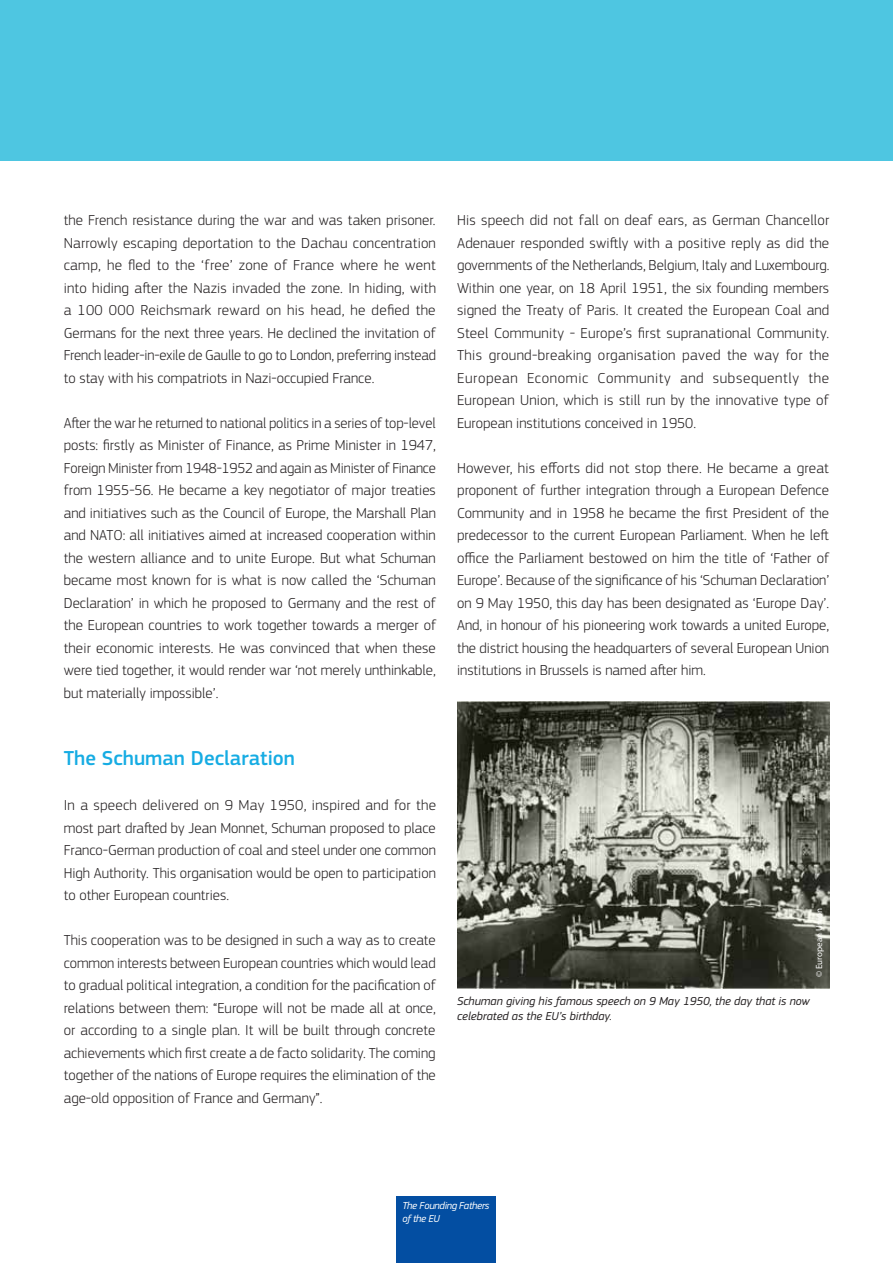
<style>
.page{position:relative;width:893px;height:1263px;background:#fff}
.page>*{position:absolute;margin:0;border:0;box-sizing:border-box;transform-origin:0 0}
.t1{font:500 21px "EC Square Sans Pro";color:#16ace3}
.t2{font:300 15px/22.5px "EC Square Sans Pro";color:#231f20;text-align:justify}
.t3{font:italic 12px/15px "EC Square Sans Pro";color:#231f20}
.t4{font:italic 10.5px/12.6px "EC Square Sans Pro";letter-spacing:-.03em;color:#fff}
.t5{font:9px "Myriad Pro";color:#fff}
</style>
<div class="page">
<div style="left:0;top:0;width:893px;height:160px;background:#4ec6e1"></div>
<img style="left:457px;top:701px;width:372px;height:288px">
<div style="left:397px;top:1196px;width:99px;height:67px;background:#034ea2"></div>
<hr style="left:892px;top:160px;width:1px;height:685px;background:#7ad0e6">
<hr style="left:892px;top:0;width:1px;height:160px;background:#fff">
<p class="t2" style="left:64px;top:209px;width:374px">the French resistance during the war and was taken prisoner.<br>Narrowly escaping deportation to the Dachau concentration camp, he fled to the ‘free’ zone of France where he went into hiding after the Nazis invaded the zone. In hiding, with a 100 000 Reichsmark reward on his head, he defied the Germans for the next three years. He declined the invitation of French leader-in-exile de Gaulle to go to London, preferring instead to stay with his compatriots in Nazi-occupied France.</p>
<p class="t2" style="left:64px;top:411px;width:374px">After the war he returned to national politics in a series of top-level posts: firstly as Minister of Finance, as Prime Minister in 1947, Foreign Minister from 1948-1952 and again as Minister of Finance from 1955-56. He became a key negotiator of major treaties and initiatives such as the Council of Europe, the Marshall Plan and NATO: all initiatives aimed at increased cooperation within the western alliance and to unite Europe. But what Schuman became most known for is what is now called the ‘Schuman Declaration’ in which he proposed to Germany and the rest of the European countries to work together towards a merger of their economic interests. He was convinced that when these were tied together, it would render war ‘not merely unthinkable, but materially impossible’.</p>
<h1 class="t1" style="left:64px;top:746px;width:233px">The Schuman Declaration</h1>
<p class="t2" style="left:64px;top:794px;width:374px">In a speech delivered on 9 May 1950, inspired and for the most part drafted by Jean Monnet, Schuman proposed to place Franco-German production of coal and steel under one common High Authority. This organisation would be open to participation to other European countries.</p>
<p class="t2" style="left:64px;top:929px;width:374px">This cooperation was to be designed in such a way as to create common interests between European countries which would lead to gradual political integration, a condition for the pacification of relations between them: “Europe will not be made all at once, or according to a single plan. It will be built through concrete achievements which first create a de facto solidarity. The coming together of the nations of Europe requires the elimination of the age-old opposition of France and Germany”.</p>
<p class="t2" style="left:457px;top:209px;width:374px">His speech did not fall on deaf ears, as German Chancellor Adenauer responded swiftly with a positive reply as did the governments of the Netherlands, Belgium, Italy and Luxembourg.<br>Within one year, on 18 April 1951, the six founding members signed the Treaty of Paris. It created the European Coal and Steel Community - Europe’s first supranational Community.<br>This ground-breaking organisation paved the way for the European Economic Community and subsequently the European Union, which is still run by the innovative type of European institutions conceived in 1950.</p>
<p class="t2" style="left:457px;top:456px;width:374px">However, his efforts did not stop there. He became a great proponent of further integration through a European Defence Community and in 1958 he became the first President of the predecessor to the current European Parliament. When he left office the Parliament bestowed on him the title of ‘Father of Europe’. Because of the significance of his ‘Schuman Declaration’ on 9 May 1950, this day has been designated as ‘Europe Day’.<br>And, in honour of his pioneering work towards a united Europe, the district housing the headquarters of several European Union institutions in Brussels is named after him.</p>
<p class="t5" style="left:814px;top:977px;width:70px;rotate:-90deg">© European Union</p>
<p class="t3" style="left:457px;top:994px;width:354px">Schuman giving his famous speech on 9 May 1950, the day that is now celebrated as the EU’s birthday.</p>
<p class="t4" style="left:402px;top:1199px;width:89px">The Founding Fathers of the EU</p>
</div>
